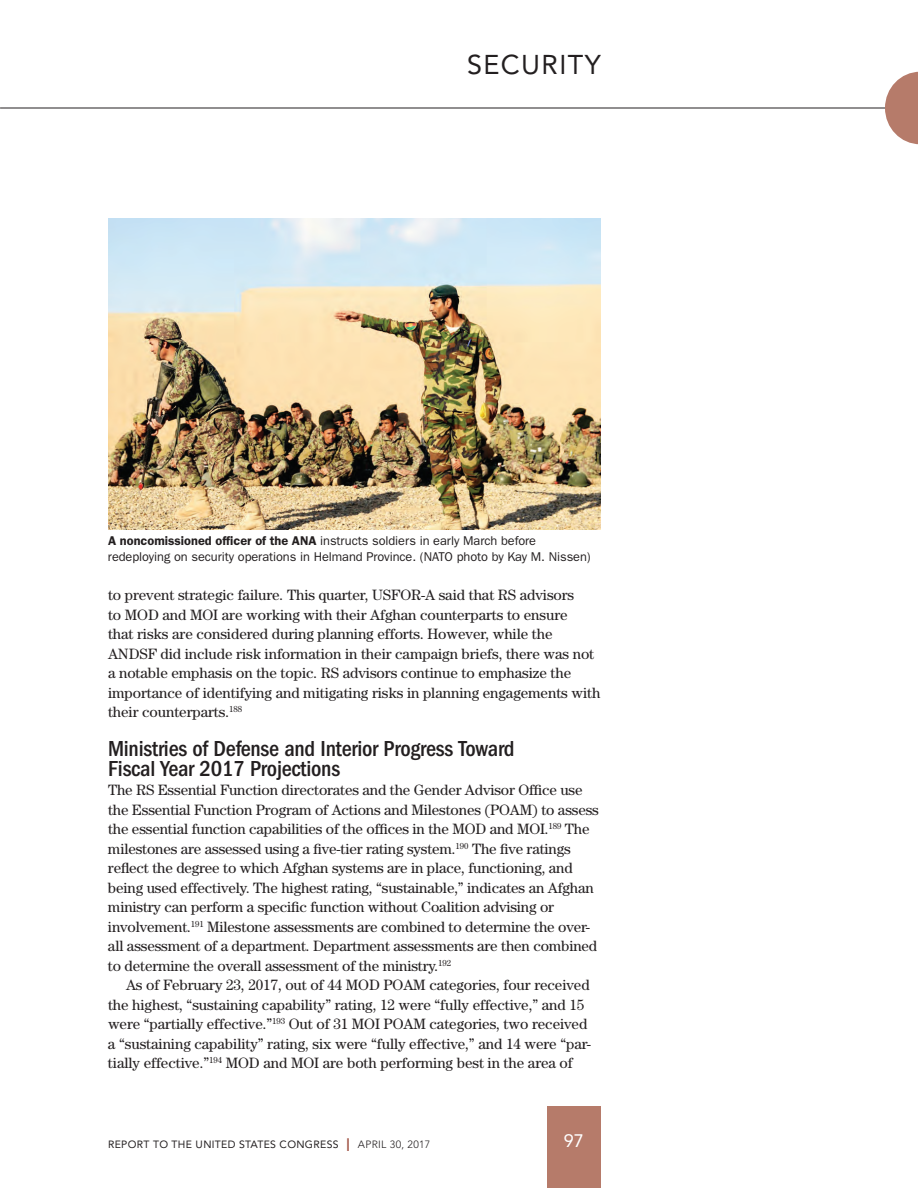
<style>
.page{position:relative;width:918px;height:1188px;background:#fff}
.page>*{position:absolute;margin:0;border:0;box-sizing:border-box;transform-origin:0 0}
.t1{font:27px "Avenir LT Std";letter-spacing:.05em;color:#231f20}
.t2{font:500 condensed 22.5px/19.5px "ITC Franklin Gothic Std";letter-spacing:-.01em;color:#231f20}
.t3{font:18px "Avenir LT Std";color:#fff}
.P_Indent{font:15px/19.5px "Century Std";letter-spacing:-.005em;color:#231f20}
.P_caption{font:12.75px/16.5px "ITC Franklin Gothic Std";letter-spacing:-.005em;color:#231f20}
.t4{font:10.5px "Avenir LT Std";letter-spacing:.03em;color:#231f20}
.s1{font-weight:600}
.s2{font-size:18px;color:#a05243}
.s3{font-weight:300}
</style>
<div class="page">
<hr style="left:0;top:108px;width:918px;height:1px;background:#231f20">
<svg style="left:885px;top:72px;width:33px;height:72px"></svg>
<div style="left:547px;top:1107px;width:54px;height:81px;background:#b67b6a"></div>
<img style="left:108px;top:218px;width:493px;height:312px">
<h1 class="t1" style="left:467px;top:49px;width:135px">SECURITY</h1>
<p class="P_caption" style="left:108px;top:533px;width:484px"><span class="s1">A noncomissioned officer of the ANA</span> instructs soldiers in early March before redeploying on security operations in Helmand Province. (NATO photo by Kay M. Nissen)</p>
<p class="P_Indent" style="left:108px;top:585px;width:494px">to prevent strategic failure. This quarter, USFOR-A said that RS advisors<br>to MOD and MOI are working with their Afghan counterparts to ensure<br>that risks are considered during planning efforts. However, while the ANDSF did include risk information in their campaign briefs, there was not a notable emphasis on the topic. RS advisors continue to emphasize the importance of identifying and mitigating risks in planning engagements with their counterparts.<sup>188</sup></p>
<h4 class="t2" style="left:108px;top:739px;width:408px">Ministries of Defense and Interior Progress Toward<br>Fiscal Year 2017 Projections</h4>
<p class="P_Indent" style="left:108px;top:780px;width:492px">The RS Essential Function directorates and the Gender Advisor Office use the Essential Function Program of Actions and Milestones (POAM) to assess the essential function capabilities of the offices in the MOD and MOI.<sup>189</sup> The milestones are assessed using a five-tier rating system.<sup>190</sup> The five ratings reflect the degree to which Afghan systems are in place, functioning, and being used effectively. The highest rating, “sustainable,” indicates an Afghan ministry can perform a specific function without Coalition advising or involvement.<sup>191</sup> Milestone assessments are combined to determine the over&shy;all assessment of a department. Department assessments are then combined to determine the overall assessment of the ministry.<sup>192</sup></p>
<p class="P_Indent" style="left:108px;top:975px;width:484px;text-indent:18px">As of February 23, 2017, out of 44 MOD POAM categories, four received the highest, “sustaining capability” rating, 12 were “fully effective,” and 15 were “partially effective.”<sup>193</sup> Out of 31 MOI POAM categories, two received a “sustaining capability” rating, six were “fully effective,” and 14 were “par&shy;tially effective.”<sup>194</sup> MOD and MOI are both performing best in the area of</p>
<p class="t4" style="left:108px;top:1138px;width:324px">REPORT TO THE UNITED STATES CONGRESS <span class="s2">I</span> <span class="s3">APRIL 30, 2017</span></p>
<p class="t3" style="left:564px;top:1131px;width:22px">97</p>
</div>
